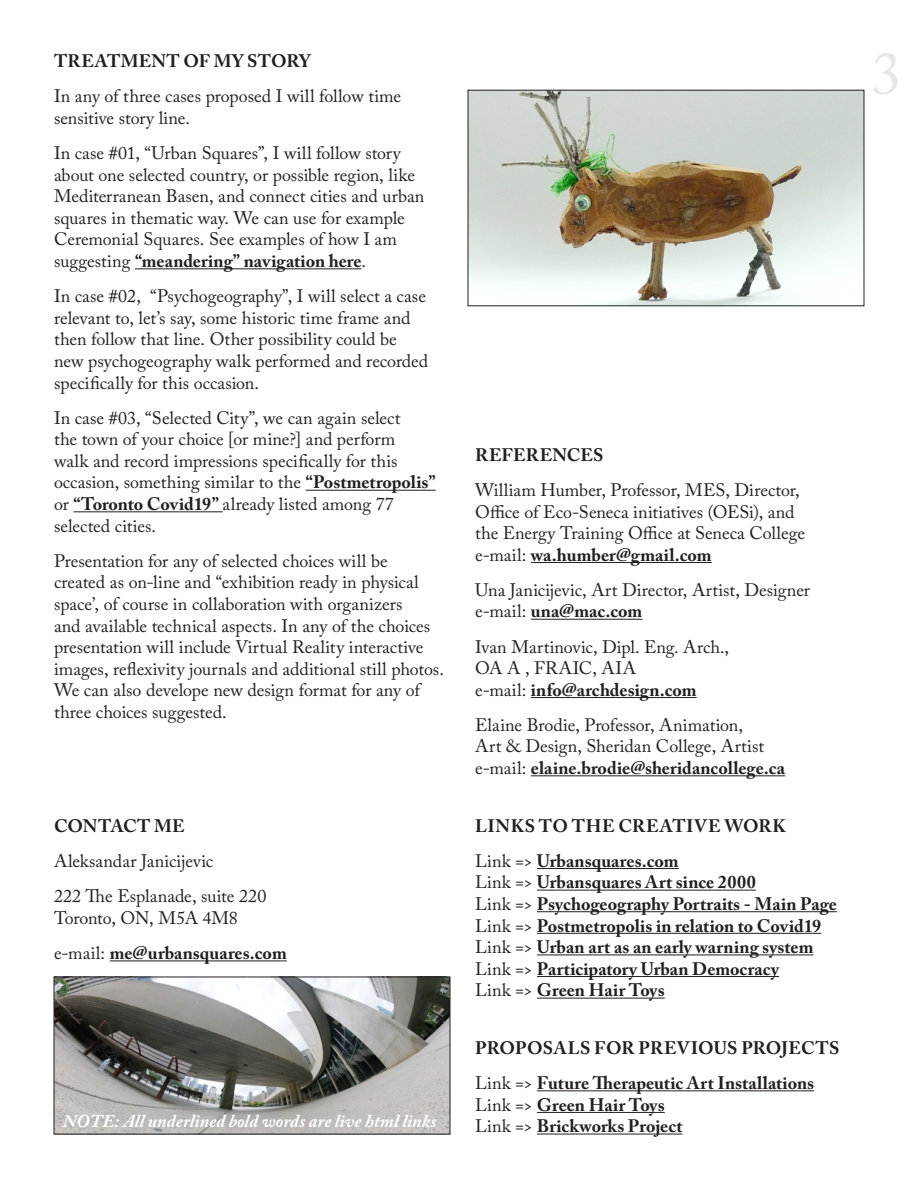
<style>
.page{position:relative;width:918px;height:1188px;background:#fff}
.page>*{position:absolute;margin:0;border:0;box-sizing:border-box;transform-origin:0 0}
.t1{font:60px "Adobe Caslon Pro";color:#e6e7e9}
.body{font:18px/21.6px "Adobe Caslon Pro";color:#231f20}
.body-2{font:700 18px/21.6px "Adobe Caslon Pro";letter-spacing:.005em;color:#231f20}
.body-3{font:italic 700 18px "Adobe Caslon Pro";color:#fff}
.body-4{font:700 18px "Adobe Caslon Pro";letter-spacing:.03em;color:#231f20}
.s1{font-weight:700}
.s2{font-weight:400}
</style>
<div class="page">
<hr style="left:135px;top:268px;width:226px;height:1px;background:#231f20">
<hr style="left:306px;top:490px;width:130px;height:1px;background:#231f20">
<hr style="left:73px;top:511px;width:150px;height:1px;background:#231f20">
<hr style="left:531px;top:562px;width:181px;height:1px;background:#231f20">
<hr style="left:531px;top:619px;width:111px;height:1px;background:#231f20">
<hr style="left:531px;top:697px;width:166px;height:1px;background:#231f20">
<hr style="left:531px;top:775px;width:254px;height:1px;background:#231f20">
<hr style="left:537px;top:868px;width:142px;height:1px;background:#231f20">
<hr style="left:537px;top:890px;width:219px;height:1px;background:#231f20">
<hr style="left:537px;top:911px;width:300px;height:1px;background:#231f20">
<hr style="left:537px;top:933px;width:284px;height:1px;background:#231f20">
<hr style="left:537px;top:954px;width:276px;height:1px;background:#231f20">
<hr style="left:537px;top:976px;width:242px;height:1px;background:#231f20">
<hr style="left:537px;top:998px;width:128px;height:1px;background:#231f20">
<hr style="left:537px;top:1090px;width:277px;height:1px;background:#231f20">
<hr style="left:537px;top:1112px;width:128px;height:1px;background:#231f20">
<hr style="left:537px;top:1134px;width:146px;height:1px;background:#231f20">
<img style="left:470px;top:92px;width:392px;height:212px">
<div style="left:468px;top:90px;width:396px;height:216px;border:1px solid #231f20"></div>
<img style="left:56px;top:979px;width:392px;height:153px">
<hr style="left:110px;top:960px;width:177px;height:1px;background:#231f20">
<p class="body-2" style="left:54px;top:50px;width:258px">TREATMENT OF MY STORY</p>
<p class="body" style="left:54px;top:85px;width:349px">In any of three cases proposed I will follow time sensitive story line.</p>
<p class="body" style="left:54px;top:142px;width:372px">In case #01, “Urban Squares”, I will follow story about one selected country, or possible region, like Mediterranean Basen, and connect cities and urban squares in thematic way. We can use for example Ceremonial Squares. See examples of how I am suggesting <span class="s1">“meandering” navigation here</span>.</p>
<p class="body" style="left:54px;top:285px;width:376px">In case #02, “Psychogeography”, I will select a case relevant to, let’s say, some historic time frame and then follow that line. Other possibility could be new psychogeography walk performed and recorded specifically for this occasion.</p>
<p class="body" style="left:54px;top:407px;width:383px">In case #03, “Selected City”, we can again select<br>the town of your choice [or mine?] and perform<br>walk and record impressions specifically for this occasion, something similar to the <span class="s1">“Postmetropolis” </span>or <span class="s1">“Toronto Covid19”</span> already listed among 77 selected cities.</p>
<p class="body" style="left:54px;top:550px;width:391px">Presentation for any of selected choices will be<br>created as on-line and “exhibition ready in physical space’, of course in collaboration with organizers<br>and available technical aspects. In any of the choices presentation will include Virtual Reality interactive images, reflexivity journals and additional still photos.<br>We can also develope new design format for any of three choices suggested.</p>
<p class="body-2" style="left:475px;top:444px;width:130px">REFERENCES</p>
<p class="body" style="left:475px;top:479px;width:331px">William Humber, Professor, MES, Director, Office of Eco-Seneca initiatives (OESi), and the Energy Training Office at Seneca College e-mail: <span class="s1">wa.humber@gmail.com</span></p>
<p class="body" style="left:475px;top:579px;width:336px">Una Janicijevic, Art Director, Artist, Designer e-mail: <span class="s1">una@mac.com</span></p>
<p class="body" style="left:475px;top:636px;width:255px">Ivan Martinovic, Dipl. Eng. Arch.,<br>OA A , FRAIC, AIA<br>e-mail: <span class="s1">info@archdesign.com</span></p>
<p class="body" style="left:475px;top:714px;width:311px">Elaine Brodie, Professor, Animation,<br>Art &amp; Design, Sheridan College, Artist e-mail: <span class="s1">elaine.brodie@sheridancollege.ca</span></p>
<p class="body-4" style="left:475px;top:815px;width:312px">LINKS TO THE CREATIVE WORK</p>
<p class="body-2" style="left:475px;top:850px;width:363px"><span class="s2">Link =&gt;</span> Urbansquares.com<br><span class="s2">Link =&gt;</span> Urbansquares Art since 2000<br><span class="s2">Link =&gt;</span> Psychogeography Portraits - Main Page <span class="s2">Link =&gt;</span> Postmetropolis in relation to Covid19<br><span class="s2">Link =&gt;</span> Urban art as an early warning system <span class="s2">Link =&gt;</span> Participatory Urban Democracy<br><span class="s2">Link =&gt;</span> Green Hair Toys</p>
<p class="body-2" style="left:475px;top:1037px;width:366px">PROPOSALS FOR PREVIOUS PROJECTS</p>
<p class="body-2" style="left:475px;top:1072px;width:340px"><span class="s2">Link =&gt;</span> Future Therapeutic Art Installations<br><span class="s2">Link =&gt;</span> Green Hair Toys</p>
<p class="body-2" style="left:54px;top:815px;width:132px">CONTACT ME</p>
<p class="body" style="left:54px;top:850px;width:161px">Aleksandar Janicijevic</p>
<p class="body" style="left:54px;top:885px;width:214px">222 The Esplanade, suite 220<br>Toronto, ON, M5A 4M8</p>
<p class="body-2" style="left:54px;top:942px;width:234px"><span class="s2">e-mail:</span> me@urbansquares.com</p>
<p class="body-3" style="left:63px;top:1110px;width:375px">NOTE: All underlined bold words are live html links</p>
<p class="body-2" style="left:475px;top:1115px;width:209px"><span class="s2">Link =&gt;</span> Brickworks Project</p>
<h1 class="t1" style="left:871px;top:38px;width:31px">3</h1>
</div>
